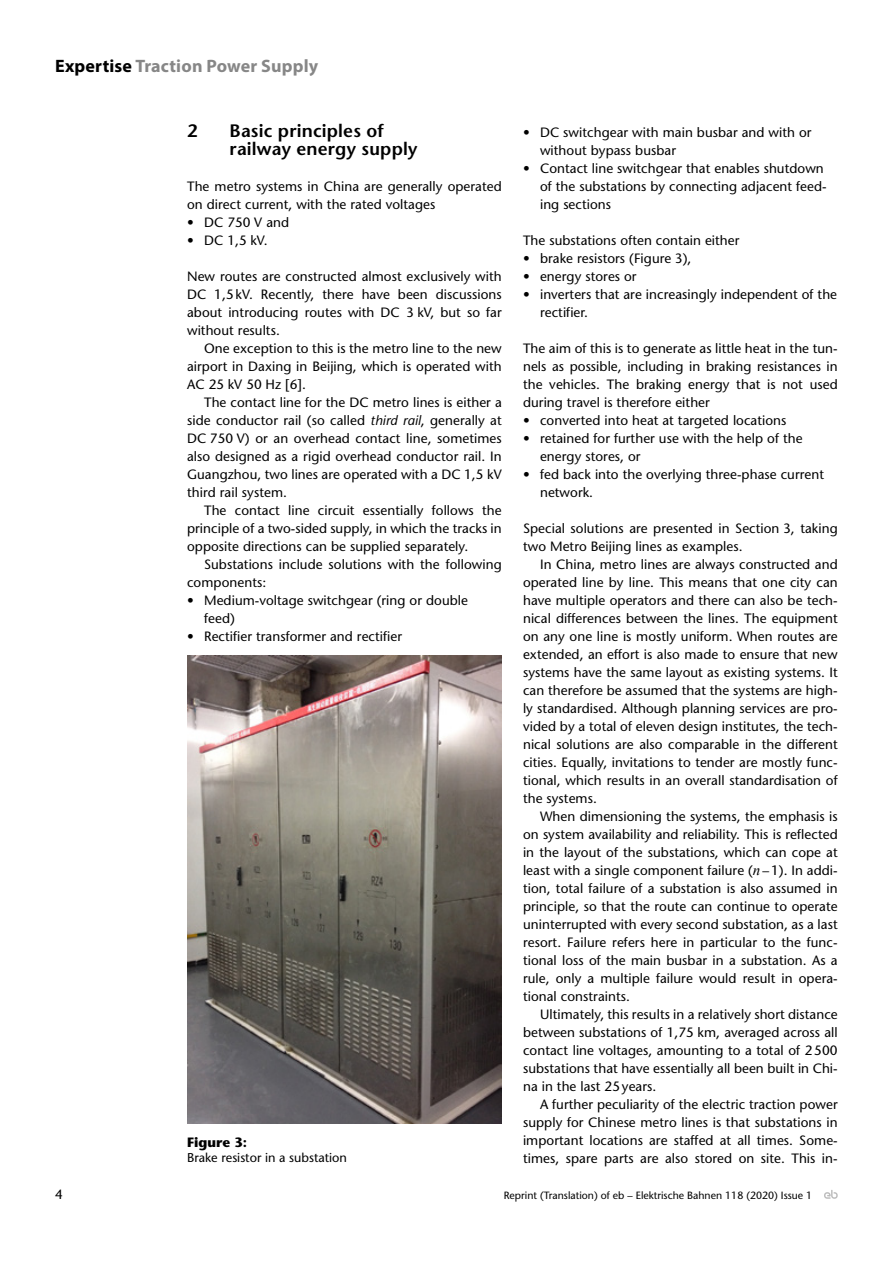
<style>
.page{position:relative;width:893px;height:1263px;background:#fff}
.page>*{position:absolute;margin:0;border:0;box-sizing:border-box;transform-origin:0 0}
.t1{font:600 18px/18px "Stone Sans Std";letter-spacing:.01em;color:#000}
.t2{font:700 18px "Myriad Pro";letter-spacing:.01em;color:#878787}
.t3{font:500 13.5px/18px "Stone Sans Std";letter-spacing:.005em;color:#000}
.t4{font:700 13.5px "Stone Sans Std";color:#000}
.t5{font:500 12.75px "Stone Sans Std";color:#000}
.t6{font:500 10.5px "Stone Sans Std";color:#000}
.s1{color:#000}
.s2{font-style:italic}
.s3{font-family:"Times New Roman";font-weight:400;font-style:italic;font-size:15px}
</style>
<div class="page">
<svg style="left:824px;top:1190px;width:14px;height:9px"></svg>
<img style="left:187px;top:655px;width:315px;height:468px">
<p class="t2" style="left:55px;top:54px;width:264px"><span class="s1">Expertise</span> Traction Power Supply</p>
<p class="t1" style="left:187px;top:121px;width:12px">2</p>
<p class="t1" style="left:230px;top:121px;width:189px">Basic principles of railway energy supply</p>
<p class="t3" style="left:187px;top:177px;width:316px">The metro systems in China are generally operated on direct current, with the rated voltages</p>
<p class="t3" style="left:187px;top:213px;width:104px">• DC 750 V and</p>
<p class="t3" style="left:187px;top:231px;width:82px">• DC 1,5 kV.</p>
<p class="t3" style="left:187px;top:267px;width:316px">New routes are constructed almost exclusively with</p>
<p class="t3" style="left:187px;top:285px;width:316px">DC 1,5kV. Recently, there have been discussions</p>
<p class="t3" style="left:187px;top:303px;width:316px">about introducing routes with DC 3 kV, but so far</p>
<p class="t3" style="left:187px;top:321px;width:94px">without results.</p>
<p class="t3" style="left:204px;top:339px;width:299px">One exception to this is the metro line to the new</p>
<p class="t3" style="left:187px;top:357px;width:316px">airport in Daxing in Beijing, which is operated with</p>
<p class="t3" style="left:187px;top:375px;width:120px">AC 25 kV 50 Hz [6].</p>
<p class="t3" style="left:204px;top:393px;width:299px">The contact line for the DC metro lines is either a</p>
<p class="t3" style="left:187px;top:411px;width:316px">side conductor rail (so called <span class="s2">third rail</span>, generally at</p>
<p class="t3" style="left:187px;top:429px;width:316px">DC 750 V) or an overhead contact line, sometimes</p>
<p class="t3" style="left:187px;top:447px;width:316px">also designed as a rigid overhead conductor rail. In</p>
<p class="t3" style="left:187px;top:465px;width:316px">Guangzhou, two lines are operated with a DC 1,5 kV</p>
<p class="t3" style="left:187px;top:483px;width:101px">third rail system.</p>
<p class="t3" style="left:204px;top:501px;width:299px">The contact line circuit essentially follows the</p>
<p class="t3" style="left:187px;top:519px;width:316px">principle of a two-sided supply, in which the tracks in</p>
<p class="t3" style="left:187px;top:537px;width:283px">opposite directions can be supplied separately.</p>
<p class="t3" style="left:204px;top:555px;width:299px">Substations include solutions with the following</p>
<p class="t3" style="left:187px;top:573px;width:81px">components:</p>
<p class="t3" style="left:204px;top:591px;width:265px;text-indent:-17px">• Medium-voltage switchgear (ring or double feed)</p>
<p class="t3" style="left:187px;top:627px;width:217px">• Rectifier transformer and rectifier</p>
<p class="t4" style="left:187px;top:1134px;width:61px">Figure 3:</p>
<p class="t5" style="left:187px;top:1150px;width:161px">Brake resistor in a substation</p>
<p class="t3" style="left:540px;top:123px;width:273px;text-indent:-17px">• DC switchgear with main busbar and with or without bypass busbar</p>
<p class="t3" style="left:540px;top:159px;width:288px;text-indent:-17px">• Contact line switchgear that enables shutdown of the substations by connecting adjacent feed&shy;ing sections</p>
<p class="t3" style="left:523px;top:231px;width:218px">The substations often contain either</p>
<p class="t3" style="left:523px;top:249px;width:170px">• brake resistors (Figure 3),</p>
<p class="t3" style="left:523px;top:267px;width:115px">• energy stores or</p>
<p class="t3" style="left:540px;top:285px;width:299px;text-indent:-17px">• inverters that are increasingly independent of the rectifier.</p>
<p class="t3" style="left:523px;top:339px;width:316px;text-align:justify">The aim of this is to generate as little heat in the tun&shy;nels as possible, including in braking resistances in the vehicles. The braking energy that is not used during travel is therefore either</p>
<p class="t3" style="left:523px;top:411px;width:265px">• converted into heat at targeted locations</p>
<p class="t3" style="left:540px;top:429px;width:264px;text-indent:-17px">• retained for further use with the help of the energy stores, or</p>
<p class="t3" style="left:540px;top:465px;width:286px;text-indent:-17px">• fed back into the overlying three-phase current network.</p>
<p class="t3" style="left:523px;top:519px;width:316px">Special solutions are presented in Section 3, taking</p>
<p class="t3" style="left:523px;top:537px;width:221px">two Metro Beijing lines as examples.</p>
<p class="t3" style="left:540px;top:555px;width:299px">In China, metro lines are always constructed and</p>
<p class="t3" style="left:523px;top:573px;width:316px">operated line by line. This means that one city can</p>
<p class="t3" style="left:523px;top:591px;width:316px">have multiple operators and there can also be tech-</p>
<p class="t3" style="left:523px;top:609px;width:316px">nical differences between the lines. The equipment</p>
<p class="t3" style="left:523px;top:627px;width:316px">on any one line is mostly uniform. When routes are</p>
<p class="t3" style="left:523px;top:645px;width:316px">extended, an effort is also made to ensure that new</p>
<p class="t3" style="left:523px;top:663px;width:316px">systems have the same layout as existing systems. It</p>
<p class="t3" style="left:523px;top:681px;width:316px">can therefore be assumed that the systems are high-</p>
<p class="t3" style="left:523px;top:699px;width:316px">ly standardised. Although planning services are pro-</p>
<p class="t3" style="left:523px;top:717px;width:316px">vided by a total of eleven design institutes, the tech-</p>
<p class="t3" style="left:523px;top:735px;width:316px">nical solutions are also comparable in the different</p>
<p class="t3" style="left:523px;top:753px;width:316px">cities. Equally, invitations to tender are mostly func-</p>
<p class="t3" style="left:523px;top:771px;width:316px">tional, which results in an overall standardisation of</p>
<p class="t3" style="left:523px;top:789px;width:75px">the systems.</p>
<p class="t3" style="left:540px;top:807px;width:299px">When dimensioning the systems, the emphasis is</p>
<p class="t3" style="left:523px;top:825px;width:316px">on system availability and reliability. This is reflected</p>
<p class="t3" style="left:523px;top:843px;width:316px">in the layout of the substations, which can cope at</p>
<p class="t3" style="left:523px;top:861px;width:316px">least with a single component failure (<span class="s3">n</span> –1). In addi-</p>
<p class="t3" style="left:523px;top:879px;width:316px">tion, total failure of a substation is also assumed in</p>
<p class="t3" style="left:523px;top:897px;width:316px">principle, so that the route can continue to operate</p>
<p class="t3" style="left:523px;top:915px;width:316px">uninterrupted with every second substation, as a last</p>
<p class="t3" style="left:523px;top:933px;width:316px">resort. Failure refers here in particular to the func-</p>
<p class="t3" style="left:523px;top:951px;width:316px">tional loss of the main busbar in a substation. As a</p>
<p class="t3" style="left:523px;top:969px;width:316px">rule, only a multiple failure would result in opera-</p>
<p class="t3" style="left:523px;top:987px;width:108px">tional constraints.</p>
<p class="t3" style="left:540px;top:1005px;width:299px">Ultimately, this results in a relatively short distance</p>
<p class="t3" style="left:523px;top:1023px;width:316px">between substations of 1,75 km, averaged across all</p>
<p class="t3" style="left:523px;top:1041px;width:316px">contact line voltages, amounting to a total of 2500</p>
<p class="t3" style="left:523px;top:1059px;width:316px">substations that have essentially all been built in Chi-</p>
<p class="t3" style="left:523px;top:1077px;width:135px">na in the last 25years.</p>
<p class="t3" style="left:540px;top:1095px;width:299px">A further peculiarity of the electric traction power</p>
<p class="t3" style="left:523px;top:1113px;width:316px">supply for Chinese metro lines is that substations in</p>
<p class="t3" style="left:523px;top:1131px;width:316px">important locations are staffed at all times. Some-</p>
<p class="t3" style="left:523px;top:1149px;width:316px">times, spare parts are also stored on site. This in-</p>
<p class="t3" style="left:55px;top:1185px;width:9px">4</p>
<p class="t6" style="left:504px;top:1189px;width:310px">Reprint (Translation) of eb – Elektrische Bahnen 118 (2020) Issue 1</p>
</div>
